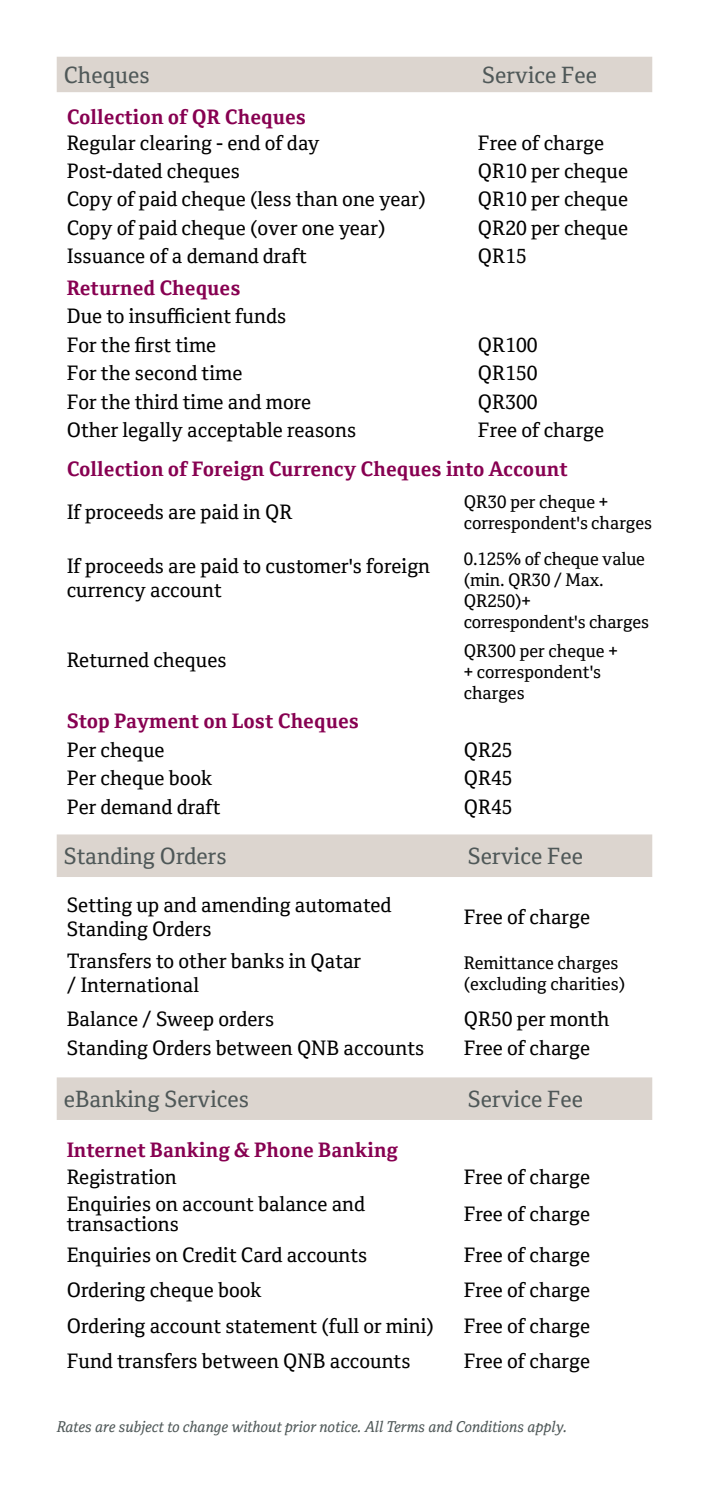
<style>
.page{position:relative;width:709px;height:1489px;background:#fff}
.page>*{position:absolute;margin:0;border:0;box-sizing:border-box;transform-origin:0 0}
.t1{font:22.5px "Cordale Corp";color:#4f5858}
.t2{font:20px/24px "Cordale Corp";color:#000}
.t3{font:700 20px "Cordale Corp";color:#870051}
.t4{font:17.5px/21px "Cordale Corp";color:#000}
.t5{font:italic 15px "Cordale Corp";color:#4f5858}
</style>
<div class="page">
<svg style="left:57px;top:834px;width:595px;height:285px"></svg>
<div style="left:57px;top:57px;width:595px;height:35px;background:#dcd5cf"></div>
<p class="t1" style="left:64px;top:61px;width:87px">Cheques</p>
<p class="t1" style="left:482px;top:61px;width:117px">Service Fee</p>
<p class="t3" style="left:67px;top:105px;width:241px">Collection of QR Cheques</p>
<p class="t2" style="left:67px;top:131px;width:254px">Regular clearing - end of day</p>
<p class="t2" style="left:478px;top:131px;width:128px">Free of charge</p>
<p class="t2" style="left:67px;top:159px;width:175px">Post-dated cheques</p>
<p class="t2" style="left:478px;top:159px;width:152px">QR10 per cheque</p>
<p class="t2" style="left:67px;top:188px;width:361px">Copy of paid cheque (less than one year)</p>
<p class="t2" style="left:478px;top:188px;width:152px">QR10 per cheque</p>
<p class="t2" style="left:67px;top:216px;width:320px">Copy of paid cheque (over one year)</p>
<p class="t2" style="left:478px;top:216px;width:152px">QR20 per cheque</p>
<p class="t2" style="left:67px;top:244px;width:242px">Issuance of a demand draft</p>
<p class="t2" style="left:478px;top:244px;width:51px">QR15</p>
<p class="t3" style="left:67px;top:275px;width:175px">Returned Cheques</p>
<p class="t2" style="left:67px;top:302px;width:221px;line-height:28.2px">Due to insufficient funds<br>For the first time</p>
<p class="t2" style="left:478px;top:333px;width:61px">QR100</p>
<p class="t2" style="left:67px;top:361px;width:177px">For the second time</p>
<p class="t2" style="left:478px;top:361px;width:61px">QR150</p>
<p class="t2" style="left:67px;top:389px;width:246px">For the third time and more</p>
<p class="t2" style="left:478px;top:389px;width:61px">QR300</p>
<p class="t2" style="left:67px;top:418px;width:291px">Other legally acceptable reasons</p>
<p class="t2" style="left:478px;top:418px;width:128px">Free of charge</p>
<p class="t3" style="left:67px;top:457px;width:502px">Collection of Foreign Currency Cheques into Account</p>
<p class="t2" style="left:67px;top:500px;width:227px">If proceeds are paid in QR</p>
<p class="t4" style="left:464px;top:491px;width:190px">QR30 per cheque + correspondent's charges</p>
<p class="t2" style="left:67px;top:554px;width:365px">If proceeds are paid to customer's foreign currency account</p>
<p class="t4" style="left:464px;top:548px;width:187px">0.125% of cheque value (min. QR30 / Max.<br>QR250)+ correspondent's charges</p>
<p class="t2" style="left:67px;top:648px;width:161px">Returned cheques</p>
<p class="t4" style="left:464px;top:640px;width:155px">QR300 per cheque + + correspondent's charges</p>
<p class="t3" style="left:67px;top:708px;width:294px">Stop Payment on Lost Cheques</p>
<p class="t2" style="left:67px;top:738px;width:99px">Per cheque</p>
<p class="t2" style="left:464px;top:738px;width:51px">QR25</p>
<p class="t2" style="left:67px;top:766px;width:147px">Per cheque book</p>
<p class="t2" style="left:464px;top:766px;width:51px">QR45</p>
<p class="t2" style="left:67px;top:794px;width:155px">Per demand draft</p>
<p class="t2" style="left:464px;top:794px;width:51px">QR45</p>
<p class="t1" style="left:64px;top:842px;width:164px">Standing Orders</p>
<p class="t1" style="left:468px;top:842px;width:117px">Service Fee</p>
<p class="t2" style="left:67px;top:892px;width:326px">Setting up and amending automated<br>Standing Orders</p>
<p class="t2" style="left:464px;top:904px;width:128px">Free of charge</p>
<p class="t2" style="left:67px;top:949px;width:296px">Transfers to other banks in Qatar / International</p>
<p class="t4" style="left:464px;top:952px;width:163px">Remittance charges (excluding charities)</p>
<p class="t2" style="left:67px;top:1007px;width:209px">Balance / Sweep orders</p>
<p class="t2" style="left:464px;top:1007px;width:147px">QR50 per month</p>
<p class="t2" style="left:67px;top:1035px;width:359px">Standing Orders between QNB accounts</p>
<p class="t2" style="left:464px;top:1035px;width:128px">Free of charge</p>
<p class="t1" style="left:64px;top:1085px;width:187px">eBanking Services</p>
<p class="t1" style="left:468px;top:1085px;width:117px">Service Fee</p>
<p class="t3" style="left:67px;top:1137px;width:333px">Internet Banking &amp; Phone Banking</p>
<p class="t2" style="left:67px;top:1165px;width:112px">Registration</p>
<p class="t2" style="left:464px;top:1165px;width:128px">Free of charge</p>
<p class="t2" style="left:67px;top:1194px;width:300px;line-height:20px">Enquiries on account balance and transactions</p>
<p class="t2" style="left:464px;top:1202px;width:128px">Free of charge</p>
<p class="t2" style="left:67px;top:1242px;width:302px">Enquiries on Credit Card accounts</p>
<p class="t2" style="left:464px;top:1242px;width:128px">Free of charge</p>
<p class="t2" style="left:67px;top:1278px;width:196px">Ordering cheque book</p>
<p class="t2" style="left:464px;top:1278px;width:128px">Free of charge</p>
<p class="t2" style="left:67px;top:1313px;width:369px">Ordering account statement (full or mini)</p>
<p class="t2" style="left:464px;top:1313px;width:128px">Free of charge</p>
<p class="t2" style="left:67px;top:1349px;width:345px">Fund transfers between QNB accounts</p>
<p class="t2" style="left:464px;top:1349px;width:128px">Free of charge</p>
<p class="t5" style="left:57px;top:1416px;width:512px">Rates are subject to change without prior notice. All Terms and Conditions apply.</p>
</div>
